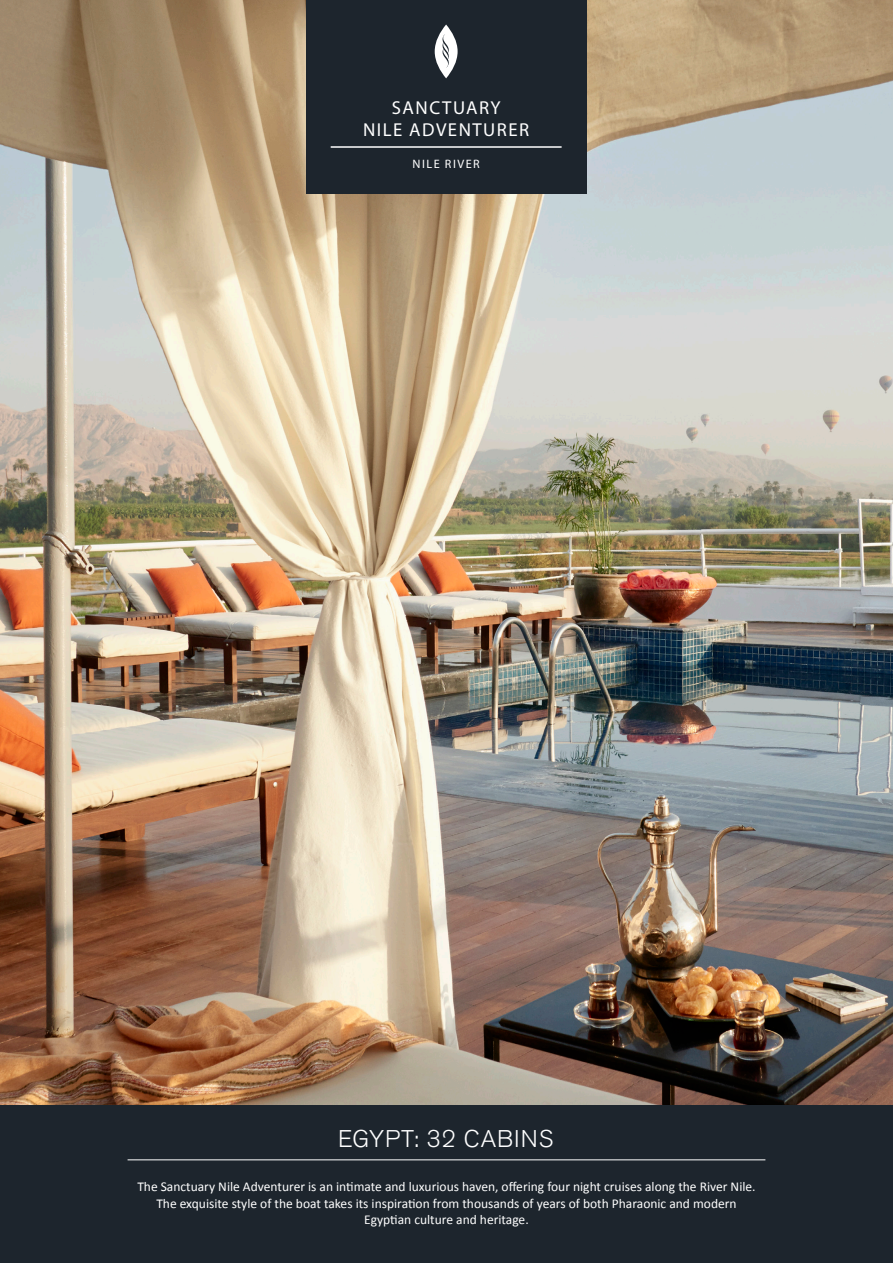
<style>
.page{position:relative;width:893px;height:1263px;background:#fff}
.page>*{position:absolute;margin:0;border:0;box-sizing:border-box;transform-origin:0 0}
.SR_Main_Title{font:300 24px "Akzidenz Grotesk BQ";letter-spacing:.04em;color:#fff}
.SR_Main_Title-2{font:18.75px/21.8px "Myriad Pro";letter-spacing:.08em;color:#fff;text-align:center}
.Body_text{font:13.5px/16.5px "Calibri";color:#fff;text-align:center}
.SR_Main_Title-3{font:12.15px "Myriad Pro";letter-spacing:.12em;color:#fff}
</style>
<div class="page">
<img style="left:0;top:0;width:893px;height:1106px">
<div style="left:0;top:1106px;width:893px;height:157px;background:#1d252d"></div>
<hr style="left:128px;top:1159px;width:637px;height:1px;background:#fff">
<div style="left:306px;top:0;width:280px;height:193px;background:#1d252d"></div>
<hr style="left:331px;top:146px;width:231px;height:2px;background:#fff">
<svg style="left:435px;top:25px;width:23px;height:53px"></svg>
<p class="SR_Main_Title-2" style="left:363px;top:97px;width:168px">SANCTUARY<br>NILE ADVENTURER</p>
<p class="SR_Main_Title-3" style="left:413px;top:156px;width:69px">NILE RIVER</p>
<p class="SR_Main_Title" style="left:338px;top:1125px;width:217px">EGYPT: 32 CABINS</p>
<p class="Body_text" style="left:137px;top:1178px;width:620px">The Sanctuary Nile Adventurer is an intimate and luxurious haven, offering four night cruises along the River Nile.<br>The exquisite style of the boat takes its inspiration from thousands of years of both Pharaonic and modern<br>Egyptian culture and heritage.</p>
</div>
